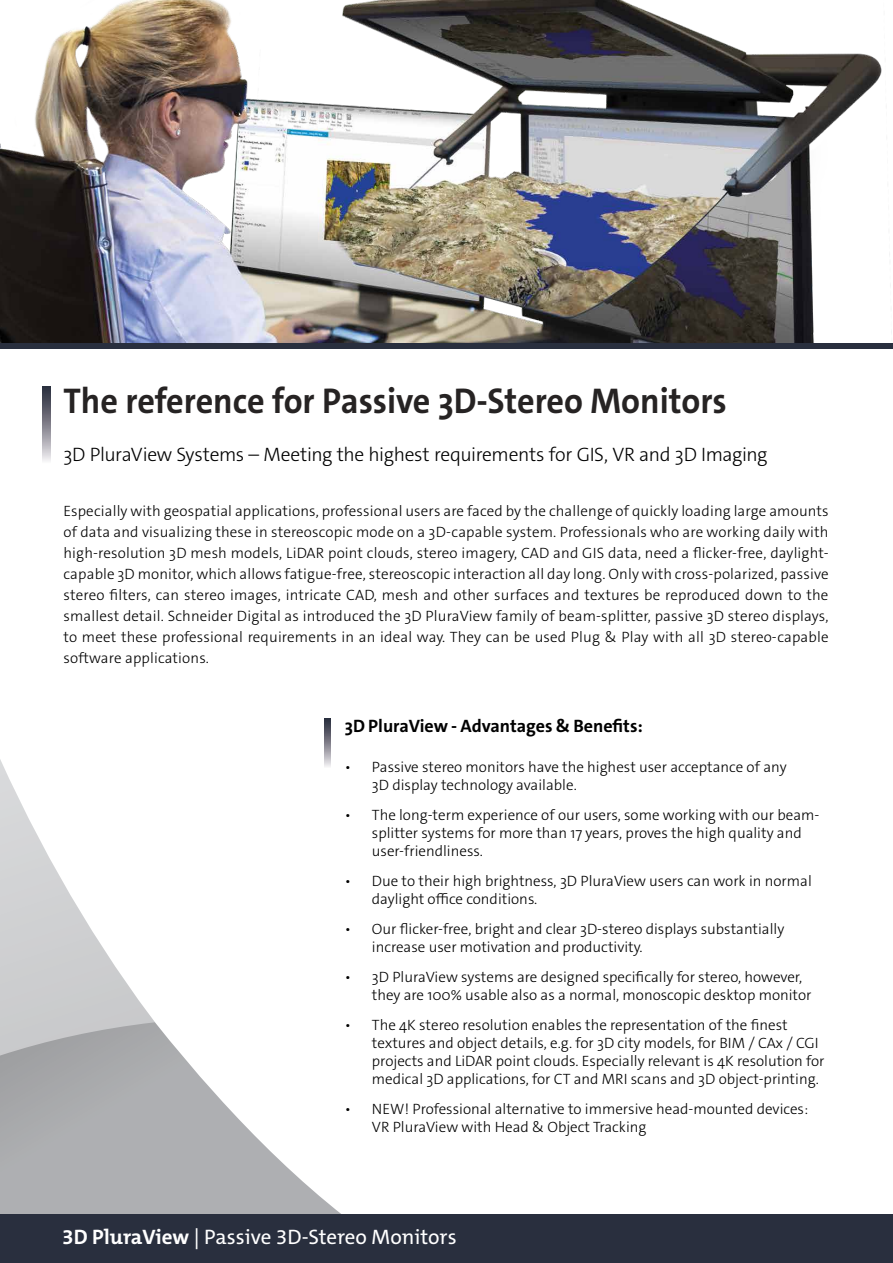
<style>
.page{position:relative;width:893px;height:1263px;background:#fff}
.page>*{position:absolute;margin:0;border:0;box-sizing:border-box;transform-origin:0 0}
.t1{font:700 36px "The Sans C5";color:#262323;scale:.95 1}
.t2{font:21px "The Mix C5";color:#fff}
.t3{font:300 19.5px "The Sans C5";letter-spacing:-.02em;color:#000}
.t4{font:700 18px "The Sans C5";color:#000}
.t5{font:300 15px/18px "The Sans C5";color:#000}
.s1{font-weight:700}
</style>
<div class="page">
<img style="left:0;top:0;width:892px;height:343px">
<svg style="left:0;top:759px;width:155px;height:263px"></svg>
<svg style="left:0;top:1022px;width:341px;height:192px"></svg>
<div style="left:0;top:1214px;width:893px;height:49px;background:#292f3e"></div>
<svg style="left:42px;top:386px;width:9px;height:75px"></svg>
<div style="left:0;top:343px;width:893px;height:6px;background:#292f3e"></div>
<svg style="left:325px;top:718px;width:5px;height:49px"></svg>
<h1 class="t1" style="left:63px;top:377px;width:700px">The reference for Passive 3D-Stereo Monitors</h1>
<h3 class="t3" style="left:63px;top:442px;width:705px">3D PluraView Systems – Meeting the highest requirements for GIS, VR and 3D Imaging</h3>
<p class="t5" style="left:63px;top:501px;width:767px;line-height:21px;text-align:justify">Especially with geospatial applications, professional users are faced by the challenge of quickly loading large amounts of data and visualizing these in stereoscopic mode on a 3D-capable system. Professionals who are working daily with high-resolution 3D mesh models, LiDAR point clouds, stereo imagery, CAD and GIS data, need a flicker-free, daylight&shy;capable 3D monitor, which allows fatigue-free, stereoscopic interaction all day long. Only with cross-polarized, passive stereo filters, can stereo images, intricate CAD, mesh and other surfaces and textures be reproduced down to the smallest detail. Schneider Digital as introduced the 3D PluraView family of beam-splitter, passive 3D stereo displays, to meet these professional requirements in an ideal way. They can be used Plug &amp; Play with all 3D stereo-capable software applications.</p>
<p class="t4" style="left:345px;top:714px;width:300px">3D PluraView - Advantages &amp; Benefits:</p>
<p class="t5" style="left:372px;top:758px;width:416px;text-indent:-27px">• Passive stereo monitors have the highest user acceptance of any<br>3D display technology available.</p>
<p class="t5" style="left:372px;top:806px;width:449px;text-indent:-27px">• The long-term experience of our users, some working with our beam&shy;splitter systems for more than 17 years, proves the high quality and user-friendliness.</p>
<p class="t5" style="left:372px;top:872px;width:441px;text-indent:-27px">• Due to their high brightness, 3D PluraView users can work in normal daylight office conditions.</p>
<p class="t5" style="left:372px;top:920px;width:414px;text-indent:-27px">• Our flicker-free, bright and clear 3D-stereo displays substantially increase user motivation and productivity.</p>
<p class="t5" style="left:372px;top:968px;width:441px;text-indent:-27px">• 3D PluraView systems are designed specifically for stereo, however, they are 100% usable also as a normal, monoscopic desktop monitor</p>
<p class="t5" style="left:372px;top:1016px;width:454px;text-indent:-27px">• The 4K stereo resolution enables the representation of the finest textures and object details, e.g. for 3D city models, for BIM / CAx / CGI projects and LiDAR point clouds. Especially relevant is 4K resolution for medical 3D applications, for CT and MRI scans and 3D object-printing.</p>
<p class="t5" style="left:372px;top:1100px;width:438px;text-indent:-27px">• NEW! Professional alternative to immersive head-mounted devices:<br>VR PluraView with Head &amp; Object Tracking</p>
<h2 class="t2" style="left:62px;top:1223px;width:396px"><span class="s1">3D PluraView</span> | Passive 3D-Stereo Monitors</h2>
</div>
